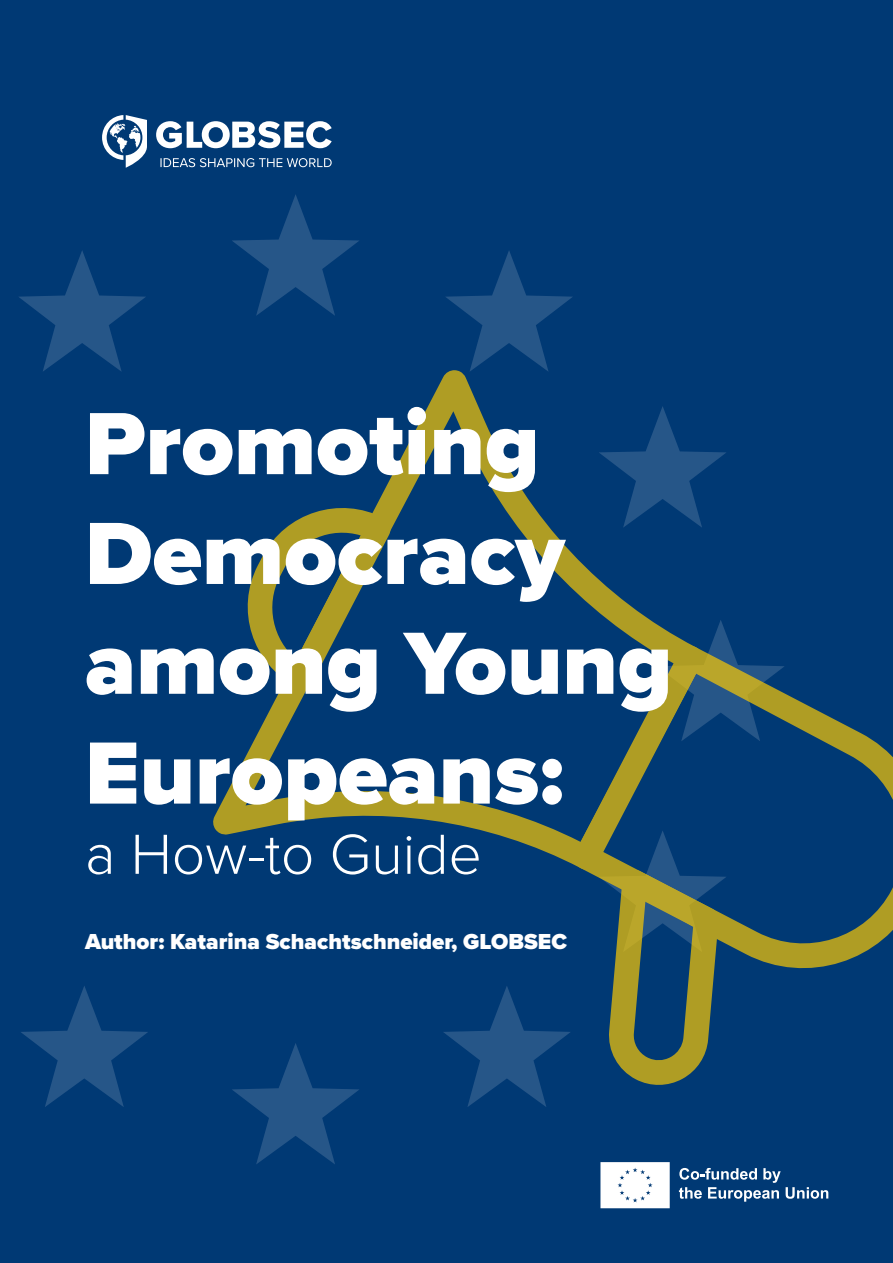
<style>
.page{position:relative;width:893px;height:1263px;background:#003974}
.page>*{position:absolute;margin:0;border:0;box-sizing:border-box;transform-origin:0 0}
.t1{font:900 91.5px/109.8px "Proxima Nova";color:#fff}
.t2{font:300 58.5px "Proxima Nova";color:#fff}
.t3{font:900 22.5px "Proxima Nova";color:#fff}
</style>
<div class="page">
<svg style="left:102px;top:115px;width:230px;height:53px"></svg>
<svg style="left:600px;top:1162px;width:70px;height:46px;background:#f4f7f9"></svg>
<svg style="left:679px;top:1168px;width:149px;height:34px"></svg>
<svg style="left:232px;top:195px;width:127px;height:121px"></svg>
<svg style="left:232px;top:1043px;width:127px;height:121px"></svg>
<svg style="left:21px;top:986px;width:127px;height:121px"></svg>
<svg style="left:19px;top:251px;width:127px;height:120px"></svg>
<svg style="left:443px;top:986px;width:127px;height:121px"></svg>
<svg style="left:712px;top:620px;width:18px;height:24px"></svg>
<svg style="left:704px;top:452px;width:22px;height:18px"></svg>
<svg style="left:446px;top:251px;width:127px;height:119px"></svg>
<svg style="left:586px;top:644px;width:307px;height:325px"></svg>
<svg style="left:213px;top:370px;width:491px;height:501px"></svg>
<svg style="left:599px;top:830px;width:128px;height:255px"></svg>
<svg style="left:235px;top:495px;width:157px;height:195px"></svg>
<h1 class="t1" style="left:85px;top:388px;width:589px">Promoting<br>Democracy among Young<br>Europeans:</h1>
<h2 class="t2" style="left:85px;top:811px;width:398px">a How-to Guide</h2>
<p class="t3" style="left:85px;top:924px;width:483px">Author: Katarina Schachtschneider, GLOBSEC</p>
</div>
